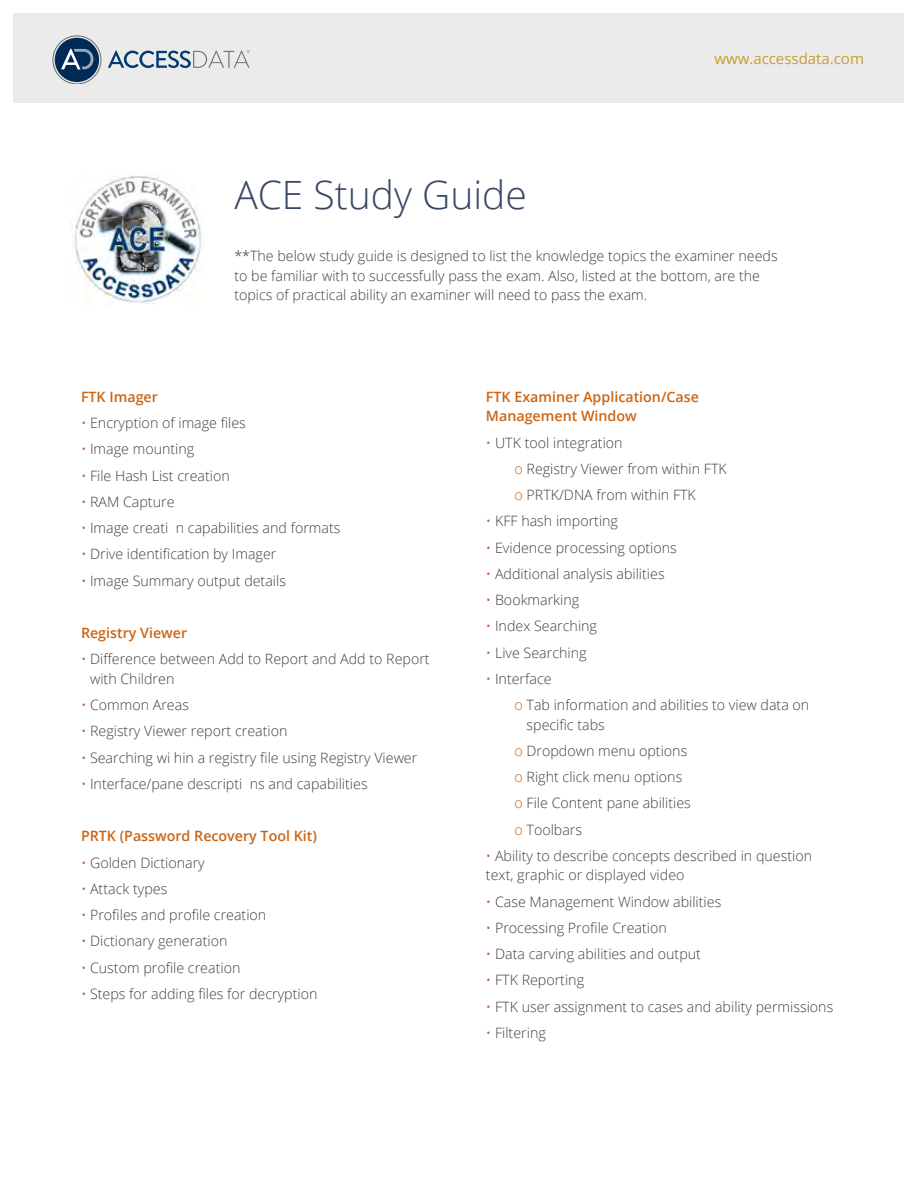
<style>
.page{position:relative;width:918px;height:1188px;background:#fff}
.page>*{position:absolute;margin:0;border:0;box-sizing:border-box;transform-origin:0 0}
.t1{font:300 39px "Open Sans";color:#384862}
.t2{font:15px "Open Sans";color:#cb9c30}
.t3{font:300 14.25px/26.2px "Open Sans";color:#3d3f46}
.t4{font:600 14.25px/19.5px "Open Sans";color:#cb6413}
.s1{color:#cd5227}
.s2{color:#cb6413}
</style>
<div class="page">
<div style="left:14px;top:14px;width:890px;height:89px;background:#ebebec"></div>
<div style="left:55px;top:38px;width:44px;height:44px;background:#002b56;border-radius:50%"></div>
<div style="left:53px;top:36px;width:48px;height:47px;border:1px solid #6b6b6b;border-radius:50%"></div>
<svg style="left:61px;top:48px;width:33px;height:22px"></svg>
<svg style="left:108px;top:50px;width:142px;height:18px"></svg>
<img style="left:75px;top:176px;width:128px;height:130px">
<p class="t2" style="left:714px;top:48px;width:151px">www.accessdata.com</p>
<h1 class="t1" style="left:234px;top:169px;width:294px">ACE Study Guide</h1>
<p class="t3" style="left:234px;top:246px;width:545px;line-height:19.5px">**The below study guide is designed to list the knowledge topics the examiner needs to be familiar with to successfully pass the exam. Also, listed at the bottom, are the topics of practical ability an examiner will need to pass the exam.</p>
<p class="t4" style="left:81px;top:387px;width:78px">FTK Imager</p>
<p class="t3" style="left:81px;top:409px;width:166px"><span class="s1">•</span> Encryption of image files</p>
<p class="t3" style="left:81px;top:436px;width:115px"><span class="s1">•</span> Image mounting</p>
<p class="t3" style="left:81px;top:462px;width:150px"><span class="s1">•</span> File Hash List creation</p>
<p class="t3" style="left:81px;top:488px;width:95px"><span class="s1">•</span> RAM Capture</p>
<p class="t3" style="left:81px;top:514px;width:261px"><span class="s1">•</span> Image creati n capabilities and formats</p>
<p class="t3" style="left:81px;top:541px;width:197px"><span class="s1">•</span> Drive identification by Imager</p>
<p class="t3" style="left:81px;top:567px;width:207px"><span class="s1">•</span> Image Summary output details</p>
<p class="t4" style="left:81px;top:623px;width:108px">Registry Viewer</p>
<p class="t3" style="left:90px;top:649px;width:341px;line-height:19.5px;text-indent:-9px"><span class="s1">•</span> Difference between Add to Report and Add to Report with Children</p>
<p class="t3" style="left:81px;top:691px;width:110px"><span class="s1">•</span> Common Areas</p>
<p class="t3" style="left:81px;top:718px;width:208px"><span class="s1">•</span> Registry Viewer report creation</p>
<p class="t3" style="left:81px;top:744px;width:338px"><span class="s1">•</span> Searching wi hin a registry file using Registry Viewer</p>
<p class="t3" style="left:81px;top:770px;width:288px"><span class="s1">•</span> Interface/pane descripti ns and capabilities</p>
<p class="t4" style="left:81px;top:826px;width:237px">PRTK (Password Recovery Tool Kit)</p>
<p class="t3" style="left:81px;top:849px;width:125px"><span class="s1">•</span> Golden Dictionary</p>
<p class="t3" style="left:81px;top:875px;width:88px"><span class="s1">•</span> Attack types</p>
<p class="t3" style="left:81px;top:901px;width:187px"><span class="s1">•</span> Profiles and profile creation</p>
<p class="t3" style="left:81px;top:928px;width:148px"><span class="s1">•</span> Dictionary generation</p>
<p class="t3" style="left:81px;top:954px;width:161px"><span class="s1">•</span> Custom profile creation</p>
<p class="t3" style="left:81px;top:980px;width:238px"><span class="s1">•</span> Steps for adding files for decryption</p>
<p class="t4" style="left:486px;top:387px;width:215px">FTK Examiner Application/Case<br>Management Window</p>
<p class="t3" style="left:514px;top:429px;width:214px;text-indent:-28px"><span class="s1">•</span> UTK tool integration<br><span class="s2">o</span> Registry Viewer from within FTK <span class="s2">o</span> PRTK/DNA from within FTK</p>
<p class="t3" style="left:486px;top:508px;width:134px"><span class="s1">•</span> KFF hash importing</p>
<p class="t3" style="left:486px;top:534px;width:192px"><span class="s1">•</span> Evidence processing options</p>
<p class="t3" style="left:486px;top:560px;width:180px"><span class="s1">•</span> Additional analysis abilities</p>
<p class="t3" style="left:486px;top:586px;width:95px"><span class="s1">•</span> Bookmarking</p>
<p class="t3" style="left:486px;top:613px;width:113px"><span class="s1">•</span> Index Searching</p>
<p class="t3" style="left:486px;top:639px;width:102px"><span class="s1">•</span> Live Searching</p>
<p class="t3" style="left:514px;top:665px;width:296px;text-indent:-28px"><span class="s1">•</span> Interface<br><span class="s2">o</span> Tab information and abilities to view data on</p>
<p class="t3" style="left:514px;top:711px;width:178px;text-indent:12px">specific tabs<br><span class="s2">o</span> Dropdown menu options <span class="s2">o</span> Right click menu options <span class="s2">o</span> File Content pane abilities <span class="s2">o</span> Toolbars</p>
<p class="t3" style="left:486px;top:845px;width:328px;line-height:19.5px"><span class="s1">•</span> Ability to describe concepts described in question text, graphic or displayed video</p>
<p class="t3" style="left:486px;top:888px;width:237px"><span class="s1">•</span> Case Management Window abilities</p>
<p class="t3" style="left:486px;top:914px;width:182px"><span class="s1">•</span> Processing Profile Creation</p>
<p class="t3" style="left:486px;top:940px;width:217px"><span class="s1">•</span> Data carving abilities and output</p>
<p class="t3" style="left:486px;top:967px;width:100px"><span class="s1">•</span> FTK Reporting</p>
<p class="t3" style="left:486px;top:993px;width:349px"><span class="s1">•</span> FTK user assignment to cases and ability permissions</p>
<p class="t3" style="left:486px;top:1019px;width:61px"><span class="s1">•</span> Filtering</p>
</div>
